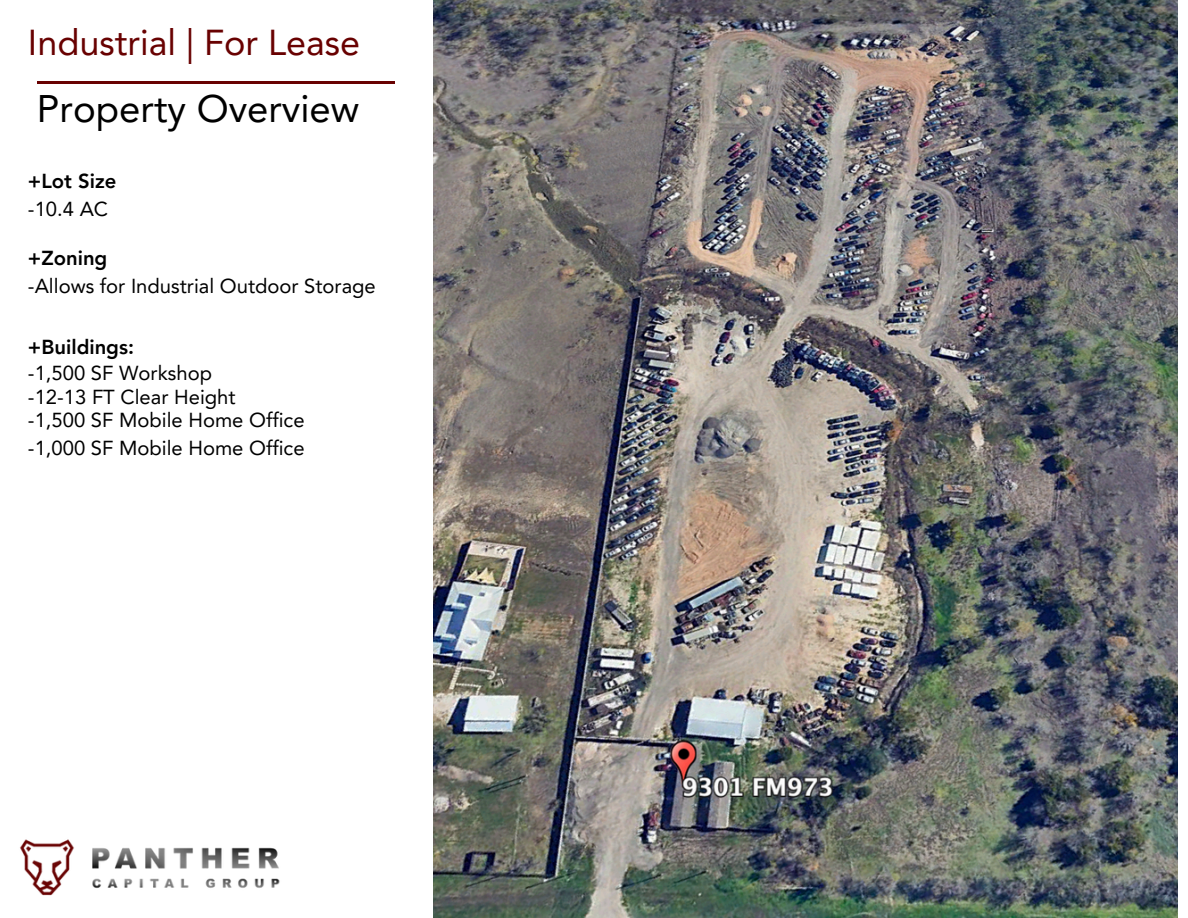
<style>
.page{position:relative;width:1188px;height:918px;background:#fff}
.page>*{position:absolute;margin:0;border:0;box-sizing:border-box;transform-origin:0 0}
.t1{font:38.4px "Avenir LT Pro";color:#000}
.t2{font:36px "Avenir LT Pro";color:#680101}
.t3{font:20.25px "Avenir LT Pro";color:#000}
.t4{font:800 20.25px/28.2px "Avenir LT Pro";color:#000}
.s1{font-weight:400}
</style>
<div class="page">
<hr style="left:37px;top:81px;width:357px;height:3px;background:#680101">
<img style="left:20px;top:839px;width:260px;height:57px">
<img style="left:434px;top:0;width:743px;height:918px">
<h1 class="t2" style="left:28px;top:27px;width:334px">Industrial | For Lease</h1>
<h1 class="t1" style="left:37px;top:93px;width:324px">Property Overview</h1>
<p class="t4" style="left:28px;top:168px;width:90px">+Lot Size <span class="s1">-10.4 AC</span></p>
<p class="t4" style="left:28px;top:245px;width:81px">+Zoning</p>
<p class="t3" style="left:28px;top:278px;width:349px">-Allows for Industrial Outdoor Storage</p>
<p class="t4" style="left:28px;top:335px;width:108px">+Buildings:</p>
<p class="t3" style="left:28px;top:365px;width:186px">-1,500 SF Workshop</p>
<p class="t3" style="left:28px;top:388px;width:209px">-12-13 FT Clear Height</p>
<p class="t3" style="left:28px;top:412px;width:278px">-1,500 SF Mobile Home Office</p>
<p class="t3" style="left:28px;top:440px;width:278px">-1,000 SF Mobile Home Office</p>
</div>
